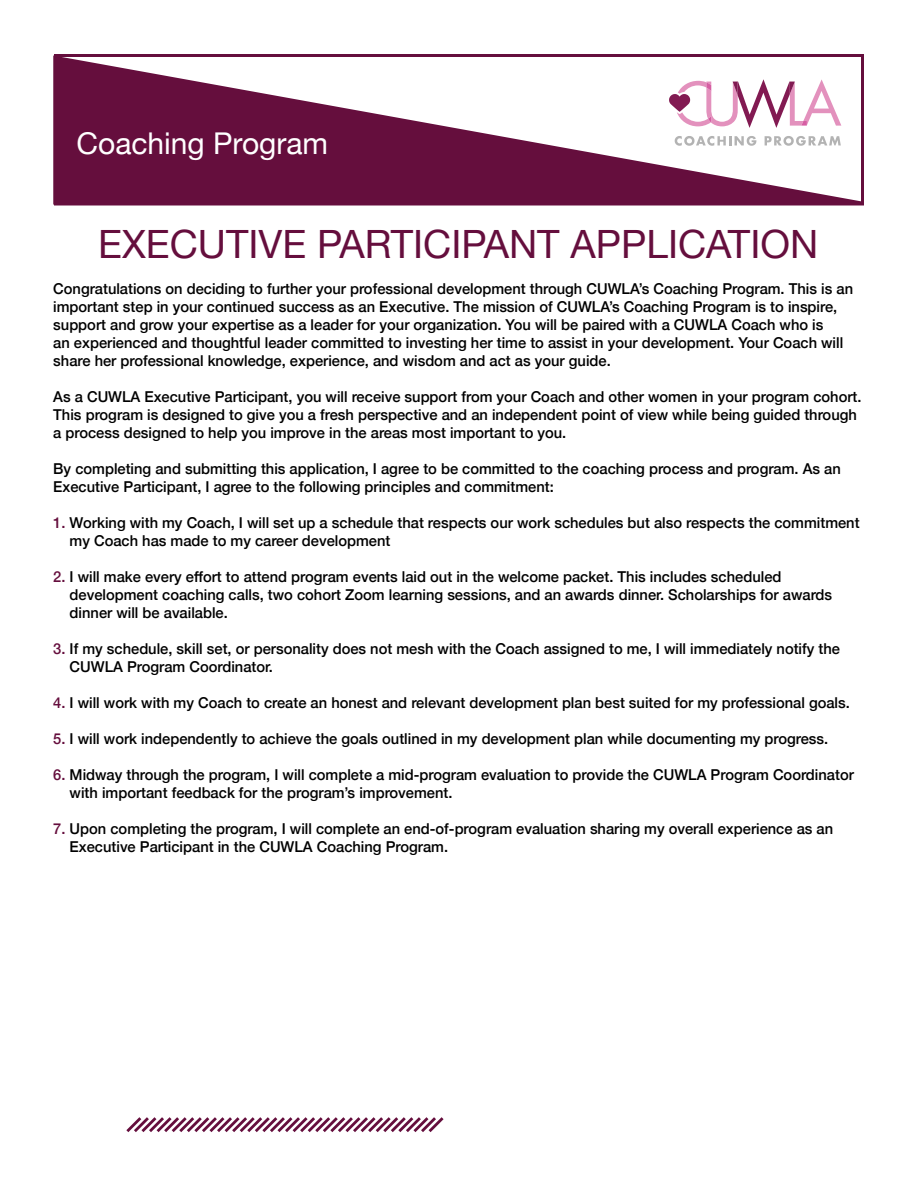
<style>
.page{position:relative;width:918px;height:1188px;background:#fff}
.page>*{position:absolute;margin:0;border:0;box-sizing:border-box;transform-origin:0 0}
.t1{font:39px "Helvetica Neue";color:#650e3d}
.t2{font:30px "Helvetica Neue";color:#fff}
.t3{font:500 15px/18px "Helvetica Neue";color:#000}
.s1{color:#650e3d}
</style>
<div class="page">
<svg style="left:53px;top:55px;width:807px;height:150px;fill:#650e3d"></svg>
<div style="left:54px;top:54px;width:810px;height:152px;border:3px solid #650e3d"></div>
<svg style="left:126px;top:1117px;width:318px;height:15px"></svg>
<svg style="left:669px;top:79px;width:172px;height:49px"></svg>
<svg style="left:675px;top:136px;width:81px;height:10px"></svg>
<svg style="left:765px;top:136px;width:76px;height:10px"></svg>
<h2 class="t2" style="left:76px;top:122px;width:253px">Coaching Program</h2>
<h1 class="t1" style="left:98px;top:216px;width:721px">EXECUTIVE PARTICIPANT APPLICATION</h1>
<p class="t3" style="left:53px;top:278px;width:801px">Congratulations on deciding to further your professional development through CUWLA’s Coaching Program. This is an important step in your continued success as an Executive. The mission of CUWLA’s Coaching Program is to inspire, support and grow your expertise as a leader for your organization. You will be paired with a CUWLA Coach who is<br>an experienced and thoughtful leader committed to investing her time to assist in your development. Your Coach will share her professional knowledge, experience, and wisdom and act as your guide.</p>
<p class="t3" style="left:53px;top:386px;width:810px">As a CUWLA Executive Participant, you will receive support from your Coach and other women in your program cohort.<br>This program is designed to give you a fresh perspective and an independent point of view while being guided through a process designed to help you improve in the areas most important to you.</p>
<p class="t3" style="left:53px;top:458px;width:789px">By completing and submitting this application, I agree to be committed to the coaching process and program. As an<br>Executive Participant, I agree to the following principles and commitment:</p>
<p class="t3" style="left:70px;top:512px;width:792px;text-indent:-16px"><span class="s1">1.</span> Working with my Coach, I will set up a schedule that respects our work schedules but also respects the commitment my Coach has made to my career development</p>
<p class="t3" style="left:70px;top:566px;width:764px;text-indent:-16px"><span class="s1">2.</span> I will make every effort to attend program events laid out in the welcome packet. This includes scheduled development coaching calls, two cohort Zoom learning sessions, and an awards dinner. Scholarships for awards dinner will be available.</p>
<p class="t3" style="left:70px;top:638px;width:772px;text-indent:-16px"><span class="s1">3.</span> If my schedule, skill set, or personality does not mesh with the Coach assigned to me, I will immediately notify the<br>CUWLA Program Coordinator.</p>
<p class="t3" style="left:53px;top:692px;width:798px"><span class="s1">4.</span> I will work with my Coach to create an honest and relevant development plan best suited for my professional goals.</p>
<p class="t3" style="left:53px;top:728px;width:777px"><span class="s1">5.</span> I will work independently to achieve the goals outlined in my development plan while documenting my progress.</p>
<p class="t3" style="left:70px;top:764px;width:786px;text-indent:-16px"><span class="s1">6.</span> Midway through the program, I will complete a mid-program evaluation to provide the CUWLA Program Coordinator with important feedback for the program’s improvement.</p>
<p class="t3" style="left:70px;top:818px;width:765px;text-indent:-16px"><span class="s1">7.</span> Upon completing the program, I will complete an end-of-program evaluation sharing my overall experience as an<br>Executive Participant in the CUWLA Coaching Program.</p>
</div>
